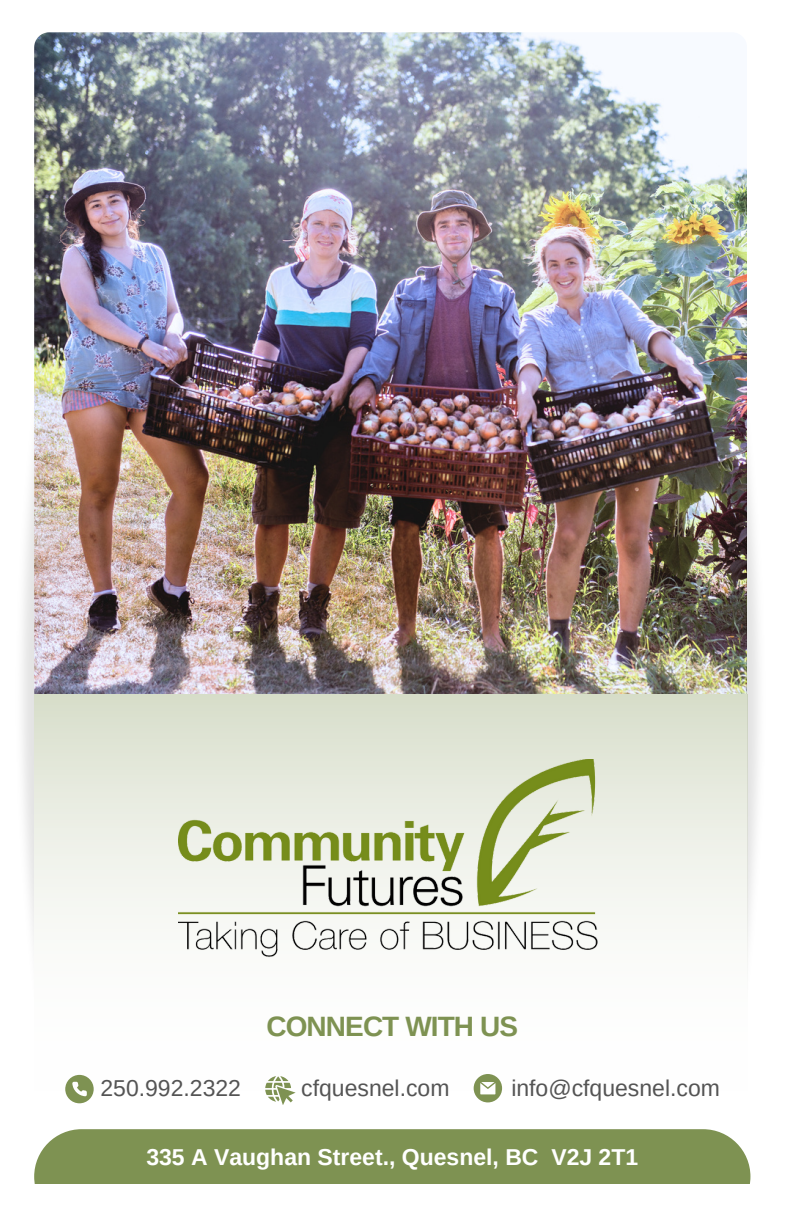
<style>
.page{position:relative;width:792px;height:1224px;background:#fff}
.page>*{position:absolute;margin:0;border:0;box-sizing:border-box;transform-origin:0 0}
.t1{font:700 28px "Arimo";letter-spacing:-.03em;color:#7e9252}
.t2{font:23px "Arimo";color:#545454}
.t3{font:700 23px "Arimo";color:#fff}
</style>
<div class="page">
<img style="left:34px;top:32px;width:713px;height:675px;border-radius:15px">
<img style="left:747px;top:461px;width:12px;height:502px">
<div style="left:34px;top:694px;width:713px;height:491px;background:#fff"></div>
<div style="left:35px;top:694px;width:712px;height:396px;background:linear-gradient(to bottom,#dde2d1,#fff)"></div>
<img style="left:178px;top:759px;width:426px;height:200px">
<svg style="left:474px;top:1074px;width:28px;height:28px"></svg>
<svg style="left:65px;top:1075px;width:29px;height:28px"></svg>
<svg style="left:265px;top:1076px;width:30px;height:29px"></svg>
<div style="left:34px;top:1129px;width:716px;height:95px;background:#7e9252;border-radius:47px"></div>
<div style="left:0;top:1185px;width:792px;height:39px;background:#fff"></div>
<p class="t1" style="left:266px;top:1011px;width:253px">CONNECT WITH US</p>
<p class="t2" style="left:100px;top:1075px;width:142px">250.992.2322</p>
<p class="t2" style="left:301px;top:1075px;width:150px">cfquesnel.com</p>
<p class="t2" style="left:511px;top:1075px;width:210px">info@cfquesnel.com</p>
<p class="t3" style="left:146px;top:1144px;width:493px">335 A Vaughan Street., Quesnel, BC V2J 2T1</p>
</div>
